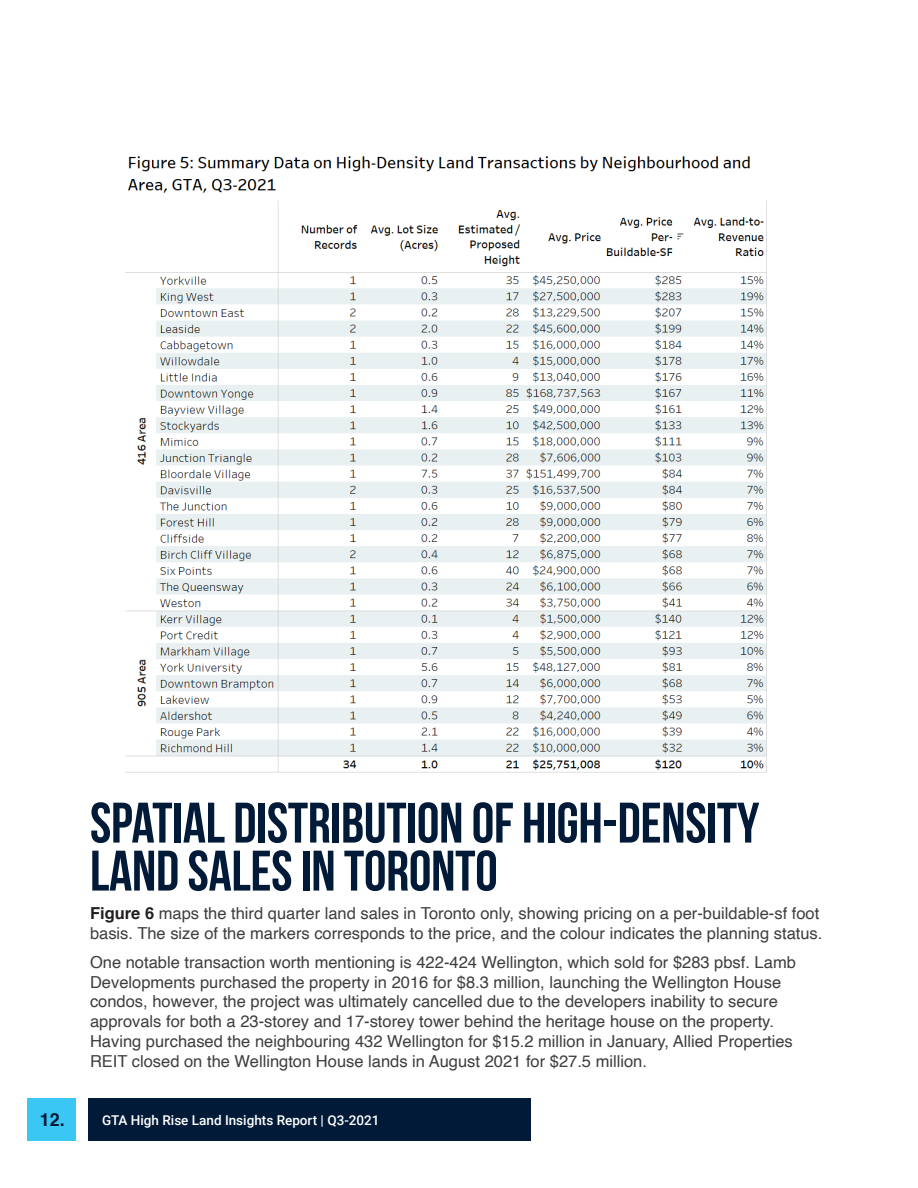
<style>
.page{position:relative;width:918px;height:1188px;background:#fff}
.page>*{position:absolute;margin:0;border:0;box-sizing:border-box;transform-origin:0 0}
.t1{font:700 57px/48px "Bebas Neue";letter-spacing:-.005em;color:#001a38}
.t2{font:16.5px/19.8px "Helvetica";color:#3e3e3f}
.t3{font:500 13.5px "Roboto";color:#fff}
.s1{font-weight:700;color:#231f20}
.s2{font-family:"Helvetica";font-weight:700;font-size:18px;color:#001a38}
</style>
<div class="page">
<div style="left:88px;top:1098px;width:443px;height:43px;background:#001a38"></div>
<div style="left:27px;top:1098px;width:49px;height:43px;background:#3bc7f4"></div>
<img style="left:125px;top:156px;width:642px;height:617px">
<p class="t1" style="left:90px;top:798px;width:671px">SPATIAL DISTRIBUTION OF HIGH-DENSITY<br>LAND SALES IN TORONTO</p>
<p class="t2" style="left:90px;top:904px;width:734px"><span class="s1">Figure 6</span> maps the third quarter land sales in Toronto only, showing pricing on a per-buildable-sf foot basis. The size of the markers corresponds to the price, and the colour indicates the planning status.</p>
<p class="t2" style="left:90px;top:953px;width:707px">One notable transaction worth mentioning is 422-424 Wellington, which sold for $283 pbsf. Lamb Developments purchased the property in 2016 for $8.3 million, launching the Wellington House condos, however, the project was ultimately cancelled due to the developers inability to secure approvals for both a 23-storey and 17-storey tower behind the heritage house on the property.<br>Having purchased the neighbouring 432 Wellington for $15.2 million in January, Allied Properties REIT closed on the Wellington House lands in August 2021 for $27.5 million.</p>
<p class="t3" style="left:40px;top:1110px;width:341px"><span class="s2">12.</span> GTA High Rise Land Insights Report | Q3-2021</p>
</div>
